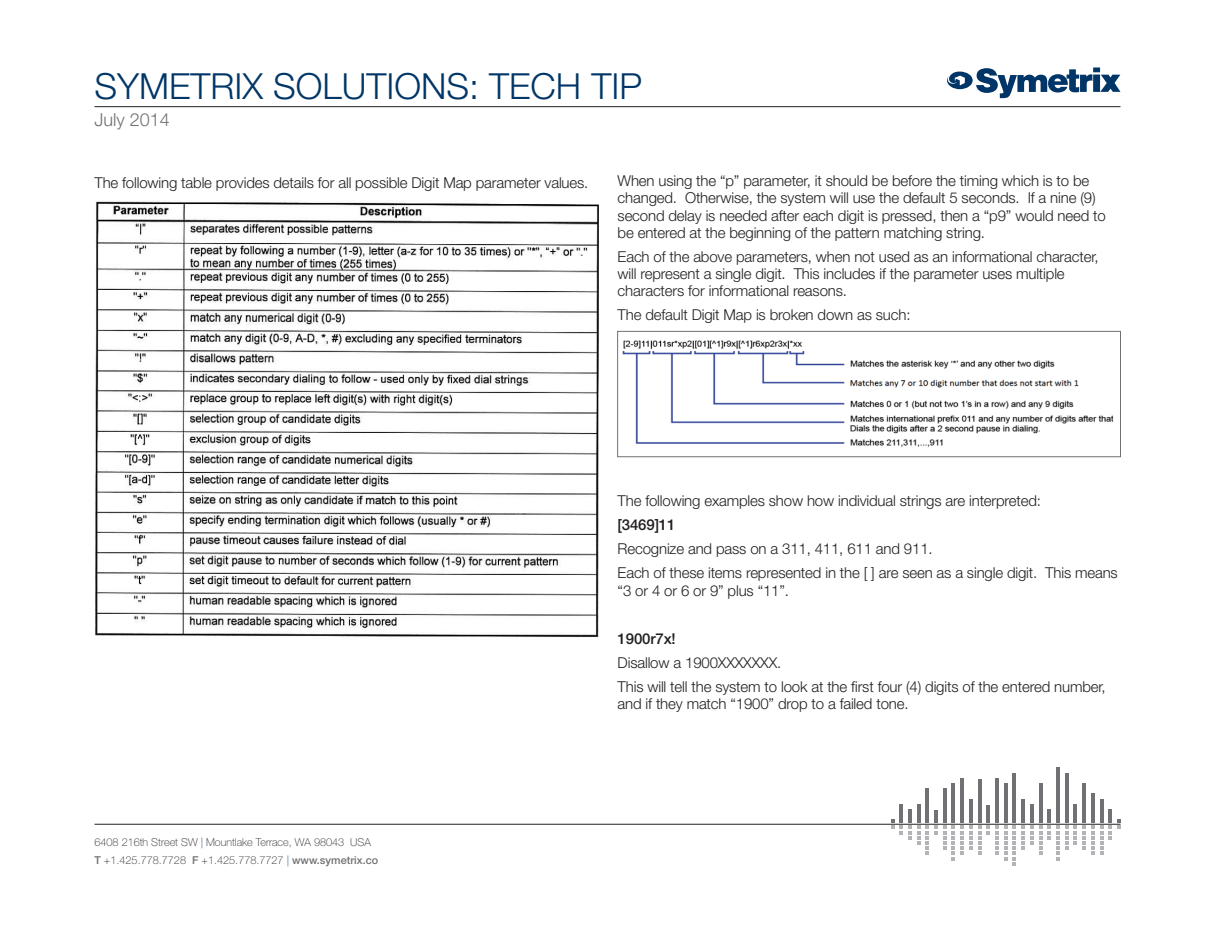
<style>
.page{position:relative;width:1215px;height:945px;background:#fff}
.page>*{position:absolute;margin:0;border:0;box-sizing:border-box;transform-origin:0 0}
.t1{font:300 36px "Helvetica Neue LT Std";color:#003667}
.t2{font:300 18px "Helvetica Neue LT Std";color:#717074}
.Body_Text{font:300 15px/17.2px "Helvetica Neue LT Std";letter-spacing:-.01em;color:#231f20}
.Body_Text-2{font:500 15px "Helvetica Neue LT Std";letter-spacing:-.01em;color:#231f20}
.t3{font:100 10.8px/18px "Helvetica Neue LT Std";color:#231f20}
.s1{color:#003667}
.s2{font-weight:500;color:#717074}
</style>
<div class="page">
<svg style="left:947px;top:68px;width:173px;height:30px"></svg>
<hr style="left:94px;top:106px;width:1026px;height:1px;background:#231f20">
<hr style="left:94px;top:824px;width:1026px;height:1px;background:#231f20">
<hr style="left:900px;top:804px;width:3px;height:19px;background:#717074">
<hr style="left:908px;top:809px;width:3px;height:14px;background:#717074">
<hr style="left:917px;top:804px;width:3px;height:19px;background:#717074">
<hr style="left:926px;top:789px;width:3px;height:34px;background:#717074">
<hr style="left:943px;top:788px;width:3px;height:35px;background:#717074">
<hr style="left:952px;top:783px;width:3px;height:40px;background:#717074">
<hr style="left:961px;top:778px;width:3px;height:45px;background:#717074">
<hr style="left:969px;top:799px;width:3px;height:24px;background:#717074">
<hr style="left:978px;top:779px;width:3px;height:44px;background:#717074">
<hr style="left:987px;top:806px;width:3px;height:17px;background:#717074">
<hr style="left:996px;top:778px;width:3px;height:45px;background:#717074">
<hr style="left:1004px;top:784px;width:3px;height:39px;background:#717074">
<hr style="left:1013px;top:773px;width:3px;height:50px;background:#717074">
<hr style="left:1022px;top:799px;width:3px;height:24px;background:#717074">
<hr style="left:1030px;top:804px;width:3px;height:19px;background:#717074">
<hr style="left:1039px;top:783px;width:3px;height:40px;background:#717074">
<hr style="left:1048px;top:809px;width:3px;height:14px;background:#717074">
<hr style="left:1056px;top:768px;width:4px;height:55px;background:#717074">
<hr style="left:1065px;top:773px;width:3px;height:50px;background:#717074">
<hr style="left:1074px;top:804px;width:3px;height:19px;background:#717074">
<hr style="left:1083px;top:783px;width:3px;height:40px;background:#717074">
<hr style="left:1091px;top:794px;width:3px;height:29px;background:#717074">
<hr style="left:1100px;top:799px;width:3px;height:24px;background:#717074">
<hr style="left:1109px;top:809px;width:3px;height:14px;background:#717074">
<svg style="left:891px;top:820px;width:3px;height:9px"></svg>
<svg style="left:900px;top:826px;width:11px;height:13px"></svg>
<svg style="left:917px;top:826px;width:3px;height:19px"></svg>
<svg style="left:926px;top:826px;width:3px;height:29px"></svg>
<svg style="left:935px;top:810px;width:11px;height:40px"></svg>
<svg style="left:952px;top:826px;width:3px;height:34px"></svg>
<svg style="left:961px;top:826px;width:11px;height:29px"></svg>
<svg style="left:978px;top:826px;width:3px;height:29px"></svg>
<svg style="left:987px;top:826px;width:3px;height:8px"></svg>
<svg style="left:996px;top:826px;width:11px;height:34px"></svg>
<svg style="left:1013px;top:826px;width:3px;height:39px"></svg>
<svg style="left:1022px;top:826px;width:11px;height:24px"></svg>
<svg style="left:1039px;top:826px;width:3px;height:29px"></svg>
<svg style="left:1048px;top:826px;width:20px;height:34px"></svg>
<svg style="left:1074px;top:826px;width:3px;height:19px"></svg>
<svg style="left:1083px;top:826px;width:11px;height:29px"></svg>
<svg style="left:1100px;top:826px;width:3px;height:29px"></svg>
<svg style="left:1109px;top:820px;width:11px;height:19px"></svg>
<img style="left:95px;top:201px;width:504px;height:437px">
<img style="left:622px;top:340px;width:492px;height:107px">
<div style="left:617px;top:331px;width:504px;height:126px;border:1px solid #717074"></div>
<h1 class="t1" style="left:94px;top:64px;width:549px">SYMETRIX SOLUTIONS: TECH TIP</h1>
<p class="t2" style="left:94px;top:109px;width:77px">July 2014</p>
<p class="Body_Text" style="left:94px;top:173px;width:495px">The following table provides details for all possible Digit Map parameter values.</p>
<p class="Body_Text" style="left:618px;top:172px;width:490px">When using the “p” parameter, it should be before the timing which is to be changed. Otherwise, the system will use the default 5 seconds. If a nine (9) second delay is needed after each digit is pressed, then a “p9” would need to be entered at the beginning of the pattern matching string.</p>
<p class="Body_Text" style="left:618px;top:248px;width:483px">Each of the above parameters, when not used as an informational character, will represent a single digit. This includes if the parameter uses multiple characters for informational reasons.</p>
<p class="Body_Text" style="left:618px;top:306px;width:294px">The default Digit Map is broken down as such:</p>
<p class="t3" style="left:94px;top:833px;width:285px">6408 216th Street SW <span class="s1">|</span> Mountlake Terrace, WA 98043 USA<br><span class="s2">T</span> +1.425.778.7728 <span class="s2">F</span> +1.425.778.7727 <span class="s1">|</span> <span class="s2">www.symetrix.co</span></p>
<p class="Body_Text" style="left:618px;top:492px;width:425px">The following examples show how individual strings are interpreted:</p>
<p class="Body_Text-2" style="left:618px;top:516px;width:59px">[3469]11</p>
<p class="Body_Text" style="left:618px;top:540px;width:317px">Recognize and pass on a 311, 411, 611 and 911.</p>
<p class="Body_Text" style="left:618px;top:564px;width:502px">Each of these items represented in the [ ] are seen as a single digit. This means “3 or 4 or 6 or 9” plus “11”.</p>
<p class="Body_Text-2" style="left:618px;top:629px;width:60px">1900r7x!</p>
<p class="Body_Text" style="left:618px;top:653px;width:165px">Disallow a 1900XXXXXXX.</p>
<p class="Body_Text" style="left:618px;top:677px;width:490px">This will tell the system to look at the first four (4) digits of the entered number, and if they match “1900” drop to a failed tone.</p>
</div>
